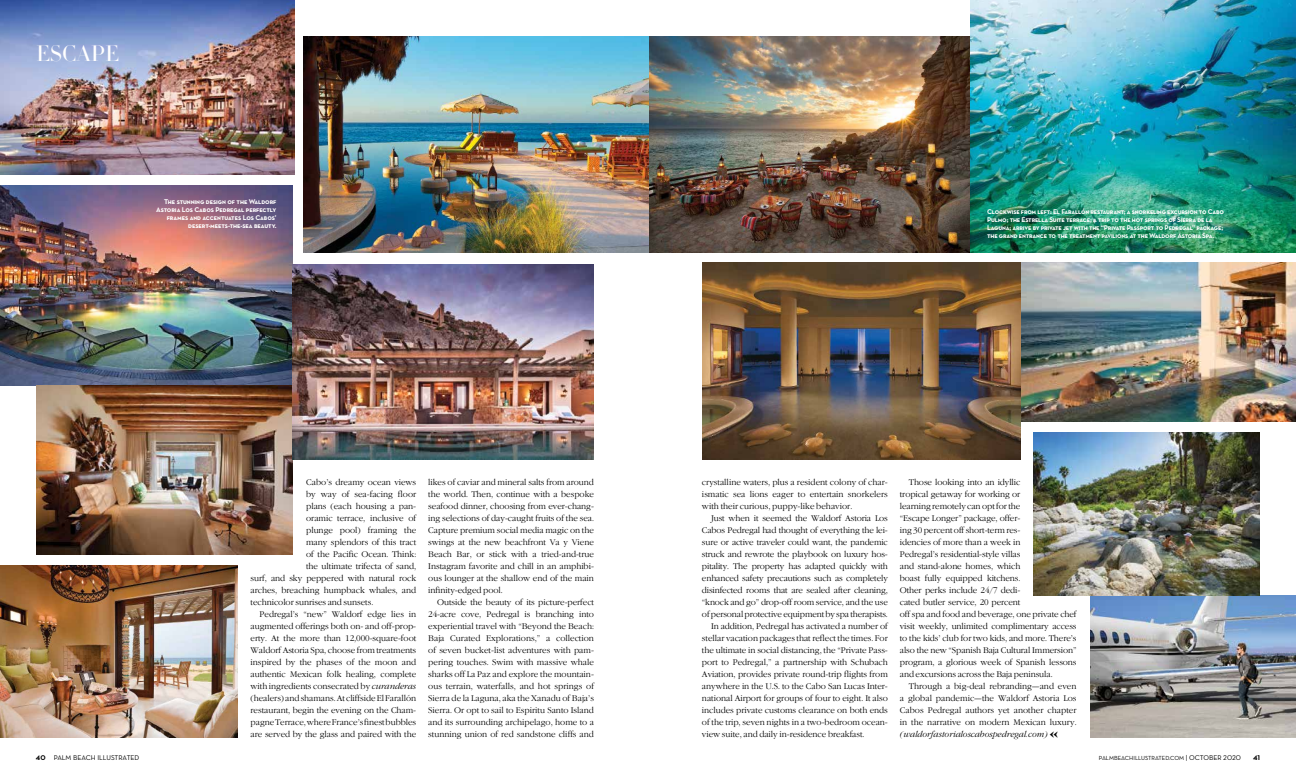
<style>
.page{position:relative;width:1296px;height:783px;background:#fff}
.page>*{position:absolute;margin:0;border:0;box-sizing:border-box;transform-origin:0 0}
.t1{font:300 22px "HTF Didot L42";color:#fff}
.t2{font:8.5px/12px "Garamond Lgt";letter-spacing:-.005em;color:#000;text-align:justify}
.t3{font:8.5px "Garamond Lgt Itl";color:#000}
.t4{font:7px/8px "Neutra Text Bold SC Alt";letter-spacing:-.025em;color:#fff;text-align:right}
.t5{font:7px "Neutra Text Book Alt";color:#000}
.t6{font:7px "Neutra Text Bold Alt";color:#000}
.t7{font:6px "Neutra Text Book Alt";color:#000}
.s1{font-family:"Garamond Lgt Itl"}
.s2{font-family:"Falstaff";font-size:12px}
.s3{font-family:"Neutra Text Bold Alt"}
.s4{font-size:7px}
</style>
<div class="page">
<img style="left:1021px;top:263px;width:275px;height:158px">
<img style="left:702px;top:263px;width:319px;height:197px">
<img style="left:0;top:185px;width:292px;height:201px">
<img style="left:0;top:0;width:294px;height:175px">
<img style="left:304px;top:36px;width:667px;height:217px">
<img style="left:1090px;top:596px;width:206px;height:142px">
<img style="left:1034px;top:433px;width:226px;height:162px">
<img style="left:971px;top:0;width:325px;height:253px">
<img style="left:0;top:566px;width:238px;height:172px">
<img style="left:36px;top:385px;width:257px;height:170px">
<img style="left:292px;top:264px;width:302px;height:196px">
<h1 class="t1" style="left:36px;top:37px;width:85px">ESCAPE</h1>
<p class="t4" style="left:156px;top:198px;width:122px">The stunning design of the Waldorf Astoria Los Cabos Pedregal perfectly frames and accentuates Los Cabos’ desert-meets-the-sea beauty.</p>
<p class="t4" style="left:987px;top:208px;width:238px;text-align:left">Clockwise from left: El Farallón restaurant; a snorkeling excursion to Cabo Pulmo; the Estrella Suite terrace; a trip to the hot springs of Sierra de la Laguna; arrive by private jet with the “Private Passport to Pedregal” package; the grand entrance to the treatment pavilions at the Waldorf Astoria Spa.</p>
<p class="t2" style="left:306px;top:476px;width:112px">Cabo’s dreamy ocean views</p>
<p class="t2" style="left:306px;top:488px;width:112px">by way of sea-facing floor</p>
<p class="t2" style="left:306px;top:500px;width:112px">plans (each housing a pan-</p>
<p class="t2" style="left:306px;top:512px;width:112px">oramic terrace, inclusive of</p>
<p class="t2" style="left:306px;top:524px;width:112px">plunge pool) framing the</p>
<p class="t2" style="left:306px;top:536px;width:112px">many splendors of this tract</p>
<p class="t2" style="left:306px;top:548px;width:112px">of the Pacific Ocean. Think:</p>
<p class="t2" style="left:306px;top:560px;width:112px">the ultimate trifecta of sand,</p>
<p class="t2" style="left:251px;top:572px;width:167px">surf, and sky peppered with natural rock</p>
<p class="t2" style="left:251px;top:584px;width:167px">arches, breaching humpback whales, and</p>
<p class="t2" style="left:251px;top:596px;width:124px">technicolor sunrises and sunsets.</p>
<p class="t2" style="left:260px;top:608px;width:158px">Pedregal’s “new” Waldorf edge lies in</p>
<p class="t2" style="left:251px;top:620px;width:167px">augmented offerings both on- and off-prop-</p>
<p class="t2" style="left:251px;top:632px;width:167px">erty. At the more than 12,000-square-foot</p>
<p class="t2" style="left:251px;top:644px;width:167px">Waldorf Astoria Spa, choose from treatments</p>
<p class="t2" style="left:251px;top:656px;width:167px">inspired by the phases of the moon and</p>
<p class="t2" style="left:251px;top:668px;width:167px">authentic Mexican folk healing, complete</p>
<p class="t2" style="left:251px;top:680px;width:167px">with ingredients consecrated by <span class="s1">curanderas</span></p>
<p class="t2" style="left:251px;top:692px;width:167px">(healers) and shamans. At cliffside El Farallón</p>
<p class="t2" style="left:251px;top:704px;width:167px">restaurant, begin the evening on the Cham-</p>
<p class="t2" style="left:251px;top:716px;width:167px">pagne Terrace, where France’s finest bubbles</p>
<p class="t2" style="left:251px;top:728px;width:167px">are served by the glass and paired with the</p>
<p class="t2" style="left:428px;top:476px;width:167px">likes of caviar and mineral salts from around the world. Then, continue with a bespoke seafood dinner, choosing from ever-chang&shy;ing selections of day-caught fruits of the sea.<br>Capture premium social media magic on the swings at the new beachfront Va y Viene Beach Bar, or stick with a tried-and-true Instagram favorite and chill in an amphibi&shy;ous lounger at the shallow end of the main infinity-edged pool.</p>
<p class="t2" style="left:428px;top:596px;width:167px;text-indent:9px">Outside the beauty of its picture-perfect 24-acre cove, Pedregal is branching into experiential travel with “Beyond the Beach:<br>Baja Curated Explorations,” a collection of seven bucket-list adventures with pam&shy;pering touches. Swim with massive whale sharks off La Paz and explore the mountain&shy;ous terrain, waterfalls, and hot springs of Sierra de la Laguna, aka the Xanadu of Baja’s Sierra. Or opt to sail to Espiritu Santo Island and its surrounding archipelago, home to a stunning union of red sandstone cliffs and</p>
<p class="t2" style="left:702px;top:477px;width:187px">crystalline waters, plus a resident colony of char&shy;ismatic sea lions eager to entertain snorkelers with their curious, puppy-like behavior.</p>
<p class="t2" style="left:711px;top:513px;width:178px">Just when it seemed the Waldorf Astoria Los</p>
<p class="t2" style="left:702px;top:525px;width:187px">Cabos Pedregal had thought of everything the lei-</p>
<p class="t2" style="left:702px;top:537px;width:187px">sure or active traveler could want, the pandemic</p>
<p class="t2" style="left:702px;top:549px;width:187px">struck and rewrote the playbook on luxury hos-</p>
<p class="t2" style="left:702px;top:561px;width:187px">pitality. The property has adapted quickly with</p>
<p class="t2" style="left:702px;top:573px;width:187px">enhanced safety precautions such as completely</p>
<p class="t2" style="left:702px;top:585px;width:187px">disinfected rooms that are sealed after cleaning,</p>
<p class="t2" style="left:702px;top:597px;width:187px">“knock and go” drop-off room service, and the use</p>
<p class="t2" style="left:702px;top:609px;width:187px">of personal protective equipment by spa therapists.</p>
<p class="t2" style="left:711px;top:621px;width:178px">In addition, Pedregal has activated a number of</p>
<p class="t2" style="left:702px;top:633px;width:187px">stellar vacation packages that reflect the times. For</p>
<p class="t2" style="left:702px;top:645px;width:187px">the ultimate in social distancing, the “Private Pass-</p>
<p class="t2" style="left:702px;top:657px;width:187px">port to Pedregal,” a partnership with Schubach</p>
<p class="t2" style="left:702px;top:669px;width:187px">Aviation, provides private round-trip flights from</p>
<p class="t2" style="left:702px;top:681px;width:187px">anywhere in the U.S. to the Cabo San Lucas Inter-</p>
<p class="t2" style="left:702px;top:693px;width:187px">national Airport for groups of four to eight. It also</p>
<p class="t2" style="left:702px;top:705px;width:187px">includes private customs clearance on both ends</p>
<p class="t2" style="left:702px;top:717px;width:187px">of the trip, seven nights in a two-bedroom ocean-</p>
<p class="t2" style="left:702px;top:729px;width:164px">view suite, and daily in-residence breakfast.</p>
<p class="t2" style="left:900px;top:477px;width:178px;text-align:left;text-indent:9px">Those looking into an idyllic<br>tropical getaway for working or<br>learning remotely can opt for the<br>“Escape Longer” package, offer-<br>ing 30 percent off short-term res-<br>idencies of more than a week in<br>Pedregal’s residential-style villas<br>and stand-alone homes, which<br>boast fully equipped kitchens.<br>Other perks include 24/7 dedi-<br>cated butler service, 20 percent<br>off spa and food and beverage, one private chef visit weekly, unlimited complimentary access to the kids’ club for two kids, and more. There’s also the new “Spanish Baja Cultural Immersion” program, a glorious week of Spanish lessons and excursions across the Baja peninsula.</p>
<p class="t2" style="left:900px;top:681px;width:178px;text-indent:9px">Through a big-deal rebranding—and even a global pandemic—the Waldorf Astoria Los Cabos Pedregal authors yet another chapter in the narrative on modern Mexican luxury.</p>
<p class="t3" style="left:900px;top:728px;width:160px">(waldorfastorialoscabospedregal.com) <span class="s2">«</span></p>
<p class="t5" style="left:36px;top:754px;width:105px"><span class="s3">40</span> PALM BEACH ILLUSTRATED</p>
<p class="t7" style="left:1099px;top:755px;width:144px">PALMBEACHILLUSTRATED.COM <span class="s4">| OCTOBER 2020</span></p>
<p class="t6" style="left:1253px;top:753px;width:8px">41</p>
</div>
